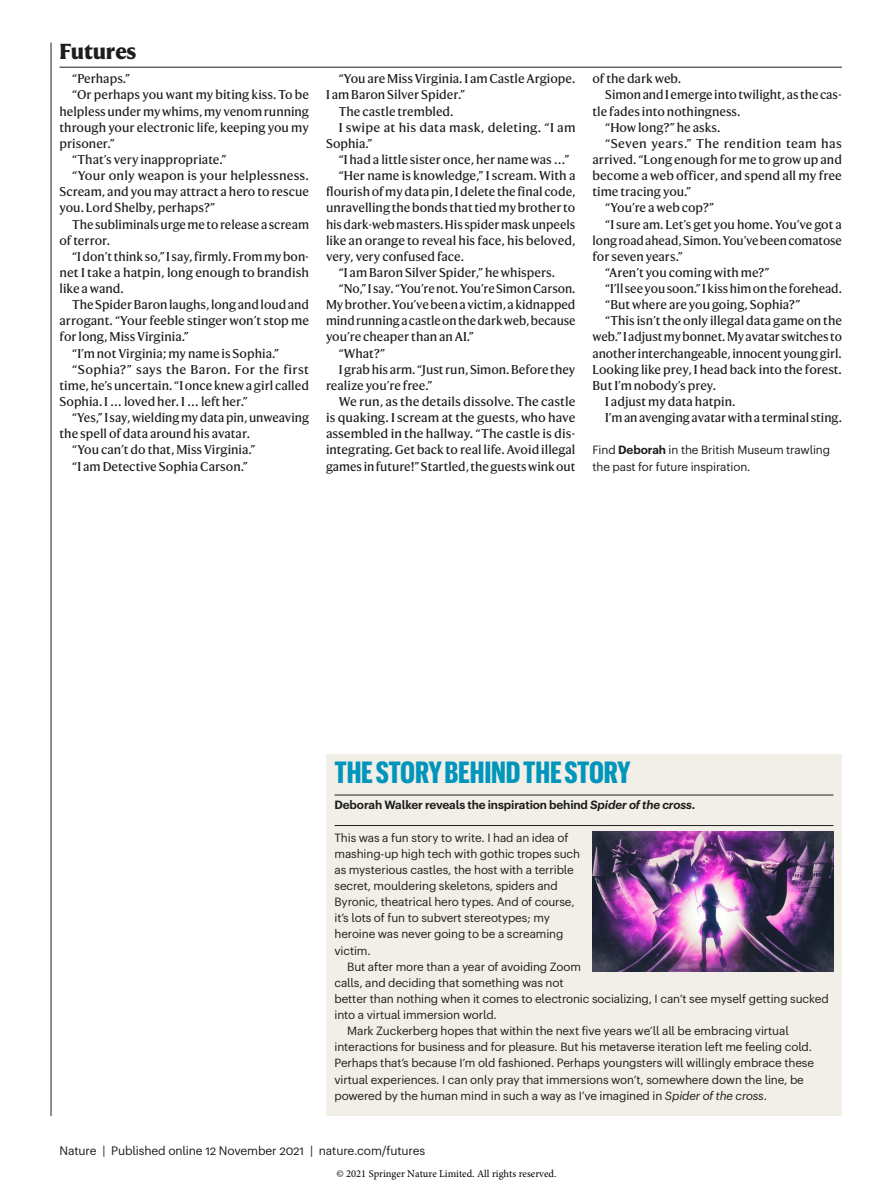
<style>
.page{position:relative;width:893px;height:1187px;background:#fff}
.page>*{position:absolute;margin:0;border:0;box-sizing:border-box;transform-origin:0 0}
.t1{font:700 30px "Graphik X Cond";letter-spacing:-.005em;color:#0095bb}
.t2{font:800 21px "Harding";letter-spacing:-.01em;color:#1d1d1b}
.t3{font:12.3px "Harding Text";color:#1d1d1b}
.t4{font:12.3px "Harding Text";letter-spacing:.025em;color:#1d1d1b}
.t5{font:12.3px "Harding Text";letter-spacing:.03em;color:#1d1d1b}
.t6{font:12px "Graphik Naturel";letter-spacing:-.01em;color:#1d1d1b}
.t7{font:11.7px/16px "Graphik Naturel";letter-spacing:-.01em;color:#1d1d1b}
.t8{font:600 11.7px "Graphik Naturel";letter-spacing:-.01em;color:#1d1d1b}
.t9{font:10.5px "Minion Pro";color:#000}
.s1{font-weight:600}
.s2{font-style:italic}
</style>
<div class="page">
<div style="left:326px;top:754px;width:516px;height:361px;background:#f1efe7"></div>
<hr style="left:334px;top:794px;width:499px;height:1px;background:#1d1d1b">
<hr style="left:334px;top:825px;width:499px;height:1px;background:#1d1d1b">
<img style="left:592px;top:831px;width:241px;height:140px">
<hr style="left:51px;top:43px;width:1px;height:1072px;background:#1d1d1b">
<hr style="left:60px;top:67px;width:782px;height:1px;background:#1d1d1b">
<h2 class="t2" style="left:60px;top:39px;width:78px">Futures</h2>
<p class="t3" style="left:72px;top:71px;width:59px">“Perhaps.”</p>
<p class="t3" style="left:72px;top:88px;width:238px">“Or perhaps you want my biting kiss. To be</p>
<p class="t3" style="left:60px;top:104px;width:251px">helpless under my whims, my venom running</p>
<p class="t3" style="left:60px;top:120px;width:251px">through your electronic life, keeping you my</p>
<p class="t3" style="left:60px;top:136px;width:57px">prisoner.”</p>
<p class="t3" style="left:72px;top:152px;width:156px">“That’s very inappropriate.”</p>
<p class="t3" style="left:72px;top:168px;width:238px">“Your only weapon is your helplessness.</p>
<p class="t3" style="left:60px;top:184px;width:251px">Scream, and you may attract a hero to rescue</p>
<p class="t3" style="left:60px;top:200px;width:157px">you. Lord Shelby, perhaps?”</p>
<p class="t3" style="left:72px;top:217px;width:238px">The subliminals urge me to release a scream</p>
<p class="t3" style="left:60px;top:233px;width:52px">of terror.</p>
<p class="t3" style="left:72px;top:249px;width:238px">“I don’t think so,” I say, firmly. From my bon-</p>
<p class="t3" style="left:60px;top:265px;width:251px">net I take a hatpin, long enough to brandish</p>
<p class="t3" style="left:60px;top:281px;width:66px">like a wand.</p>
<p class="t3" style="left:72px;top:297px;width:238px">The Spider Baron laughs, long and loud and</p>
<p class="t3" style="left:60px;top:313px;width:251px">arrogant. “Your feeble stinger won’t stop me</p>
<p class="t3" style="left:60px;top:329px;width:131px">for long, Miss Virginia.”</p>
<p class="t3" style="left:72px;top:346px;width:208px">“I’m not Virginia; my name is Sophia.”</p>
<p class="t4" style="left:72px;top:362px;width:238px">“Sophia?” says the Baron. For the first</p>
<p class="t3" style="left:60px;top:378px;width:251px">time, he’s uncertain. “I once knew a girl called</p>
<p class="t3" style="left:60px;top:394px;width:190px">Sophia. I … loved her. I … left her.”</p>
<p class="t3" style="left:72px;top:410px;width:238px">“Yes,” I say, wielding my data pin, unweaving</p>
<p class="t3" style="left:60px;top:426px;width:192px">the spell of data around his avatar.</p>
<p class="t3" style="left:72px;top:442px;width:185px">“You can’t do that, Miss Virginia.”</p>
<p class="t3" style="left:72px;top:458px;width:177px">“I am Detective Sophia Carson.”</p>
<p class="t3" style="left:339px;top:71px;width:238px">“You are Miss Virginia. I am Castle Argiope.</p>
<p class="t3" style="left:326px;top:88px;width:141px">I am Baron Silver Spider.”</p>
<p class="t3" style="left:339px;top:104px;width:116px">The castle trembled.</p>
<p class="t3" style="left:339px;top:120px;width:238px">I swipe at his data mask, deleting. “I am</p>
<p class="t3" style="left:326px;top:136px;width:48px">Sophia.”</p>
<p class="t3" style="left:339px;top:152px;width:232px">“I had a little sister once, her name was …”</p>
<p class="t3" style="left:339px;top:168px;width:238px">“Her name is knowledge,” I scream. With a</p>
<p class="t3" style="left:326px;top:184px;width:251px">flourish of my data pin, I delete the final code,</p>
<p class="t3" style="left:326px;top:200px;width:251px">unravelling the bonds that tied my brother to</p>
<p class="t3" style="left:326px;top:217px;width:251px">his dark-web masters. His spider mask unpeels</p>
<p class="t3" style="left:326px;top:233px;width:251px">like an orange to reveal his face, his beloved,</p>
<p class="t3" style="left:326px;top:249px;width:140px">very, very confused face.</p>
<p class="t3" style="left:339px;top:265px;width:218px">“I am Baron Silver Spider,” he whispers.</p>
<p class="t3" style="left:339px;top:281px;width:238px">“No,” I say. “You’re not. You’re Simon Carson.</p>
<p class="t3" style="left:326px;top:297px;width:251px">My brother. You’ve been a victim, a kidnapped</p>
<p class="t3" style="left:326px;top:313px;width:251px">mind running a castle on the dark web, because</p>
<p class="t3" style="left:326px;top:329px;width:149px">you’re cheaper than an AI.”</p>
<p class="t3" style="left:339px;top:346px;width:48px">“What?”</p>
<p class="t3" style="left:339px;top:362px;width:238px">I grab his arm. “Just run, Simon. Before they</p>
<p class="t3" style="left:326px;top:378px;width:108px">realize you’re free.”</p>
<p class="t3" style="left:339px;top:394px;width:238px">We run, as the details dissolve. The castle</p>
<p class="t3" style="left:326px;top:410px;width:251px">is quaking. I scream at the guests, who have</p>
<p class="t3" style="left:326px;top:426px;width:251px">assembled in the hallway. “The castle is dis-</p>
<p class="t3" style="left:326px;top:442px;width:251px">integrating. Get back to real life. Avoid illegal</p>
<p class="t3" style="left:326px;top:458px;width:251px">games in future!” Startled, the guests wink out</p>
<p class="t3" style="left:592px;top:71px;width:90px">of the dark web.</p>
<p class="t3" style="left:605px;top:88px;width:238px">Simon and I emerge into twilight, as the cas-</p>
<p class="t3" style="left:592px;top:104px;width:150px">tle fades into nothingness.</p>
<p class="t3" style="left:605px;top:120px;width:117px">“How long?” he asks.</p>
<p class="t5" style="left:605px;top:136px;width:238px">“Seven years.” The rendition team has</p>
<p class="t3" style="left:592px;top:152px;width:251px">arrived. “Long enough for me to grow up and</p>
<p class="t3" style="left:592px;top:168px;width:251px">become a web officer, and spend all my free</p>
<p class="t3" style="left:592px;top:184px;width:100px">time tracing you.”</p>
<p class="t3" style="left:605px;top:200px;width:110px">“You’re a web cop?”</p>
<p class="t3" style="left:605px;top:217px;width:238px">“I sure am. Let’s get you home. You’ve got a</p>
<p class="t3" style="left:592px;top:233px;width:251px">long road ahead, Simon. You’ve been comatose</p>
<p class="t3" style="left:592px;top:249px;width:92px">for seven years.”</p>
<p class="t3" style="left:605px;top:265px;width:166px">“Aren’t you coming with me?”</p>
<p class="t3" style="left:605px;top:281px;width:238px">“I’ll see you soon.” I kiss him on the forehead.</p>
<p class="t3" style="left:605px;top:297px;width:197px">“But where are you going, Sophia?”</p>
<p class="t3" style="left:605px;top:313px;width:238px">“This isn’t the only illegal data game on the</p>
<p class="t3" style="left:592px;top:329px;width:251px">web.” I adjust my bonnet. My avatar switches to</p>
<p class="t3" style="left:592px;top:346px;width:251px">another interchangeable, innocent young girl.</p>
<p class="t3" style="left:592px;top:362px;width:251px">Looking like prey, I head back into the forest.</p>
<p class="t3" style="left:592px;top:378px;width:125px">But I’m nobody’s prey.</p>
<p class="t3" style="left:605px;top:394px;width:132px">I adjust my data hatpin.</p>
<p class="t3" style="left:605px;top:410px;width:238px">I’m an avenging avatar with a terminal sting.</p>
<p class="t7" style="left:592px;top:441px;width:239px">Find <span class="s1">Deborah</span> in the British Museum trawling the past for future inspiration.</p>
<h1 class="t1" style="left:335px;top:750px;width:298px">THE STORY BEHIND THE STORY</h1>
<p class="t8" style="left:334px;top:796px;width:362px">Deborah Walker reveals the inspiration behind <span class="s2">Spider of the cross</span>.</p>
<p class="t7" style="left:334px;top:828px;width:247px">This was a fun story to write. I had an idea of mashing-up high tech with gothic tropes such as mysterious castles, the host with a terrible secret, mouldering skeletons, spiders and Byronic, theatrical hero types. And of course, it’s lots of fun to subvert stereotypes; my heroine was never going to be a screaming victim.</p>
<p class="t7" style="left:347px;top:957px;width:235px">But after more than a year of avoiding Zoom</p>
<p class="t7" style="left:334px;top:973px;width:231px">calls, and deciding that something was not</p>
<p class="t7" style="left:334px;top:989px;width:496px">better than nothing when it comes to electronic socializing, I can’t see myself getting sucked</p>
<p class="t7" style="left:334px;top:1005px;width:164px">into a virtual immersion world.</p>
<p class="t7" style="left:347px;top:1022px;width:443px">Mark Zuckerberg hopes that within the next five years we’ll all be embracing virtual</p>
<p class="t7" style="left:334px;top:1038px;width:479px">interactions for business and for pleasure. But his metaverse iteration left me feeling cold.</p>
<p class="t7" style="left:334px;top:1054px;width:481px">Perhaps that’s because I’m old fashioned. Perhaps youngsters will willingly embrace these</p>
<p class="t7" style="left:334px;top:1070px;width:471px">virtual experiences. I can only pray that immersions won’t, somewhere down the line, be</p>
<p class="t7" style="left:334px;top:1086px;width:434px">powered by the human mind in such a way as I’ve imagined in <span class="s2">Spider of the cross</span>.</p>
<p class="t6" style="left:60px;top:1141px;width:367px">Nature | Published online 12 November 2021 | nature.com/futures</p>
<p class="t9" style="left:336px;top:1166px;width:222px">© 2021 Springer Nature Limited. All rights reserved.</p>
</div>
